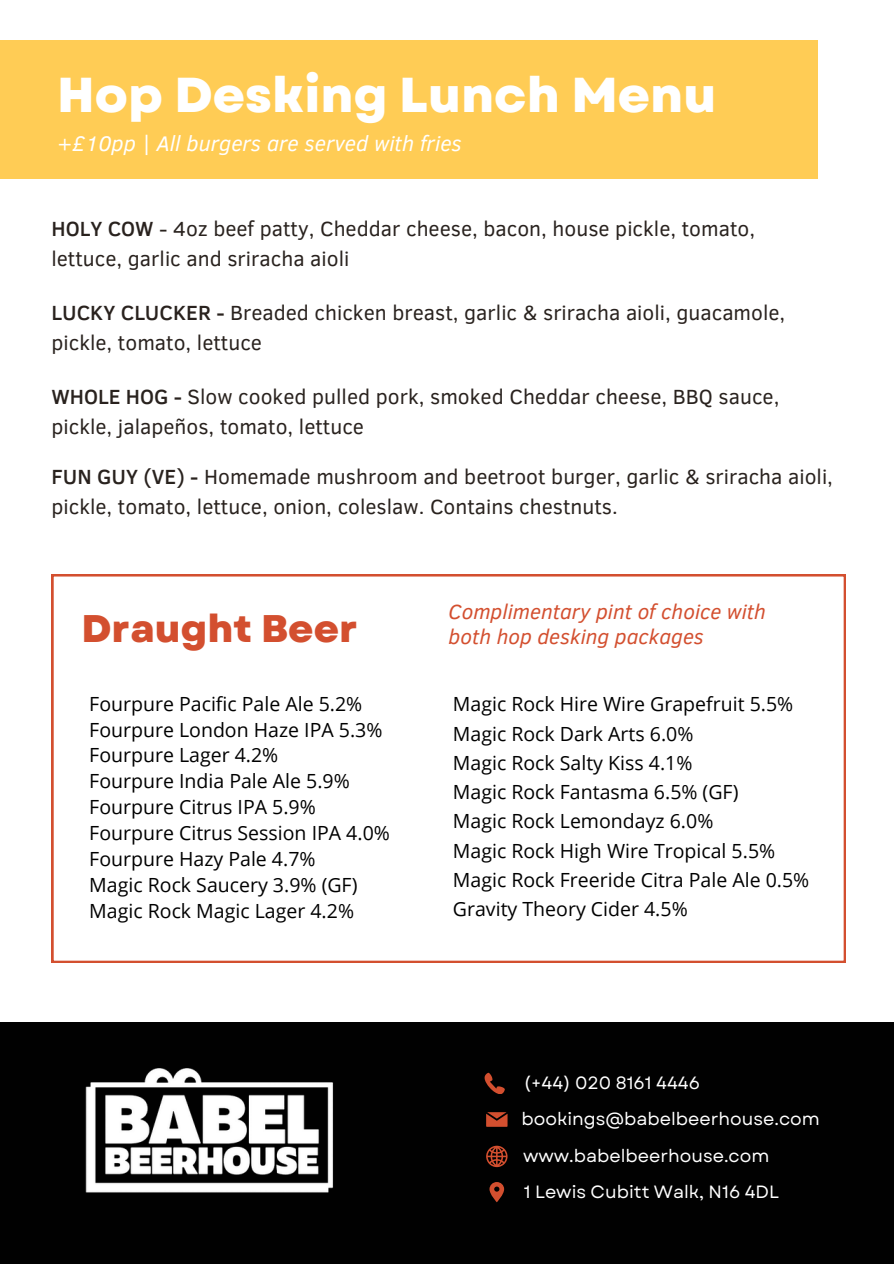
<style>
.page{position:relative;width:894px;height:1264px;background:#fff}
.page>*{position:absolute;margin:0;border:0;box-sizing:border-box;transform-origin:0 0}
.t1{font:800 48.9px "Garet";color:#fff}
.t2{font:800 38.4px "Garet";color:#d34f2f}
.t3{font:italic 21.6px "Clear Sans";color:#fff}
.t4{font:21px/30.5px "Clear Sans";color:#29221e}
.t5{font:italic 21px/24.8px "Clear Sans";color:#d34f2f}
.t6{font:19.5px/26px "Open Sans";color:#000}
.t7{font:17.7px/36.3px "Garet";color:#fff}
.s1{font-weight:500}
</style>
<div class="page">
<div style="left:0;top:1021px;width:893px;height:242px;background:#010101"></div>
<svg style="left:486px;top:1112px;width:21px;height:14px"></svg>
<svg style="left:484px;top:1072px;width:20px;height:21px"></svg>
<svg style="left:486px;top:1145px;width:21px;height:22px"></svg>
<svg style="left:489px;top:1182px;width:15px;height:20px"></svg>
<img style="left:85px;top:1068px;width:249px;height:125px">
<div style="left:0;top:41px;width:817px;height:138px;background:#fc5"></div>
<svg style="left:51px;top:574px;width:794px;height:388px"></svg>
<h1 class="t1" style="left:57px;top:60px;width:660px">Hop Desking Lunch Menu</h1>
<p class="t3" style="left:57px;top:128px;width:406px">+£10pp | All burgers are served with fries</p>
<p class="t4" style="left:51px;top:212px;width:705px"><span class="s1">HOLY COW</span> - 4oz beef patty, Cheddar cheese, bacon, house pickle, tomato, lettuce, garlic and sriracha aioli</p>
<p class="t4" style="left:51px;top:296px;width:735px"><span class="s1">LUCKY CLUCKER -</span> Breaded chicken breast, garlic &amp; sriracha aioli, guacamole, pickle, tomato, lettuce</p>
<p class="t4" style="left:51px;top:380px;width:729px"><span class="s1">WHOLE HOG -</span> Slow cooked pulled pork, smoked Cheddar cheese, BBQ sauce, pickle, jalapeños, tomato, lettuce</p>
<p class="t4" style="left:51px;top:460px;width:782px"><span class="s1">FUN GUY (VE) -</span> Homemade mushroom and beetroot burger, garlic &amp; sriracha aioli, pickle, tomato, lettuce, onion, coleslaw. Contains chestnuts.</p>
<h2 class="t2" style="left:81px;top:601px;width:277px">Draught Beer</h2>
<p class="t5" style="left:448px;top:598px;width:319px">Complimentary pint of choice with both hop desking packages</p>
<p class="t6" style="left:89px;top:690px;width:302px">Fourpure Pacific Pale Ale 5.2%<br>Fourpure London Haze IPA 5.3%<br>Fourpure Lager 4.2%<br>Fourpure India Pale Ale 5.9%<br>Fourpure Citrus IPA 5.9%<br>Fourpure Citrus Session IPA 4.0%<br>Fourpure Hazy Pale 4.7%<br>Magic Rock Saucery 3.9% (GF)<br>Magic Rock Magic Lager 4.2%</p>
<p class="t6" style="left:453px;top:689px;width:358px;line-height:29.2px">Magic Rock Hire Wire Grapefruit 5.5%<br>Magic Rock Dark Arts 6.0%<br>Magic Rock Salty Kiss 4.1%<br>Magic Rock Fantasma 6.5% (GF)<br>Magic Rock Lemondayz 6.0%<br>Magic Rock High Wire Tropical 5.5%<br>Magic Rock Freeride Citra Pale Ale 0.5%<br>Gravity Theory Cider 4.5%</p>
<p class="t7" style="left:523px;top:1064px;width:178px">(+44) 020 8161 4446</p>
<p class="t7" style="left:521px;top:1101px;width:300px">bookings@babelbeerhouse.com</p>
<p class="t7" style="left:523px;top:1137px;width:257px">www.babelbeerhouse.com<br>1 Lewis Cubitt Walk, N16 4DL</p>
</div>
